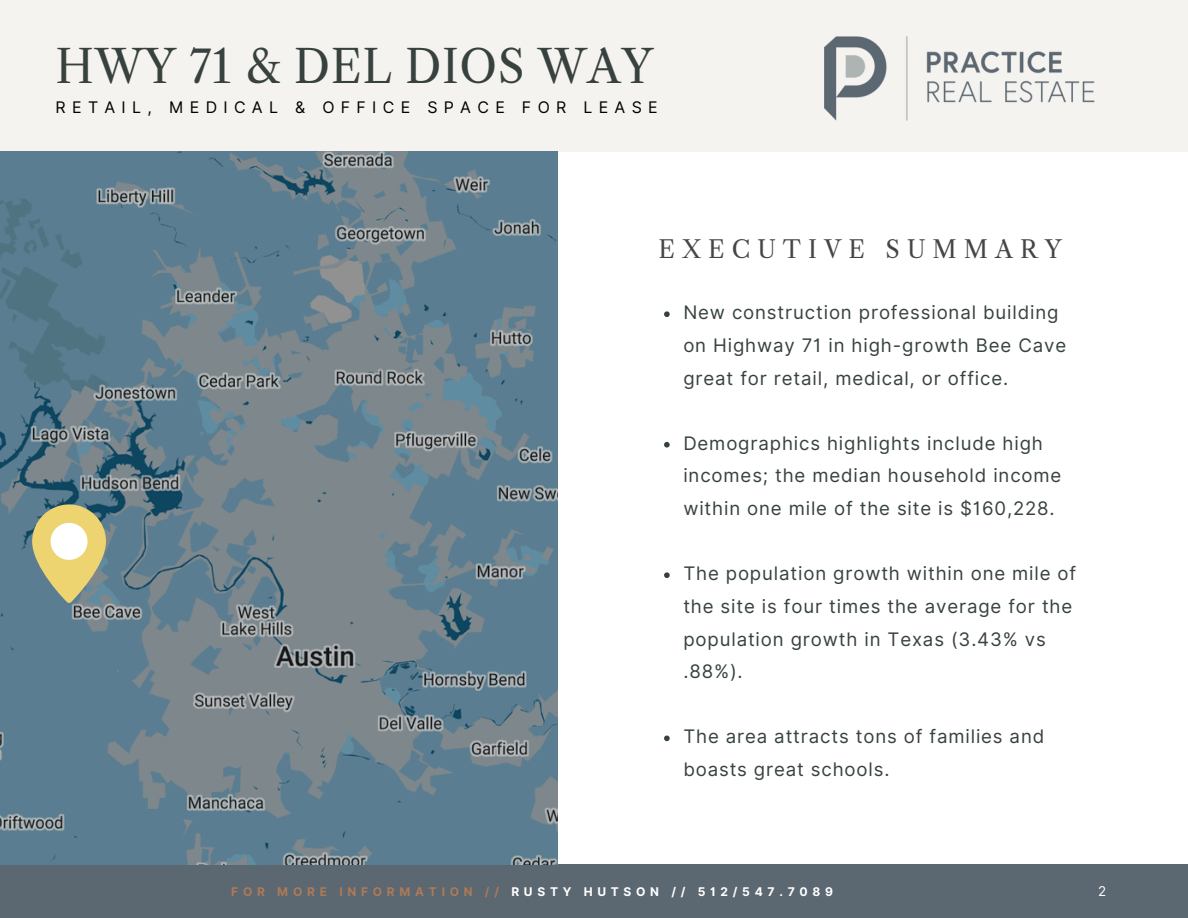
<style>
.page{position:relative;width:1188px;height:918px;background:#fff}
.page>*{position:absolute;margin:0;border:0;box-sizing:border-box;transform-origin:0 0}
.t1{font:45px "Libre Caslon Text";letter-spacing:.01em;color:#37423f}
.t2{font:24px "Libre Caslon Text";letter-spacing:.295em;color:#454545}
.t3{font:18.6px/32.7px "Inter";letter-spacing:.045em;color:#37423f}
.t4{font:15.9px "Inter";letter-spacing:.395em;color:#000}
.t5{font:13.5px "Inter";color:#fff}
.t6{font:700 12px "Inter";letter-spacing:.395em;color:#fff}
.s1{color:#ae7a56}
</style>
<div class="page">
<div style="left:0;top:0;width:1188px;height:152px;background:#f5f3ef"></div>
<div style="left:0;top:864px;width:1188px;height:54px;background:#5b6771"></div>
<img style="left:1px;top:152px;width:557px;height:712px">
<svg style="left:32px;top:482px;width:127px;height:121px;background:#8a998a"></svg>
<svg style="left:664px;top:311px;width:6px;height:6px"></svg>
<svg style="left:664px;top:442px;width:6px;height:6px"></svg>
<svg style="left:664px;top:572px;width:6px;height:6px"></svg>
<svg style="left:664px;top:736px;width:6px;height:5px"></svg>
<img style="left:824px;top:36px;width:271px;height:85px">
<p class="t1" style="left:56px;top:40px;width:599px">HWY 71 &amp; DEL DIOS WAY</p>
<p class="t4" style="left:56px;top:97px;width:604px">RETAIL, MEDICAL &amp; OFFICE SPACE FOR LEASE</p>
<p class="t2" style="left:659px;top:234px;width:405px">EXECUTIVE SUMMARY</p>
<p class="t3" style="left:683px;top:296px;width:384px">New construction professional building on Highway 71 in high-growth Bee Cave great for retail, medical, or office.</p>
<p class="t3" style="left:683px;top:427px;width:380px">Demographics highlights include high incomes; the median household income within one mile of the site is $160,228.</p>
<p class="t3" style="left:683px;top:557px;width:394px">The population growth within one mile of the site is four times the average for the population growth in Texas (3.43% vs .88%).</p>
<p class="t3" style="left:683px;top:720px;width:362px">The area attracts tons of families and boasts great schools.</p>
<p class="t6" style="left:231px;top:885px;width:603px"><span class="s1">FOR MORE INFORMATION //</span> RUSTY HUTSON // 512/547.7089</p>
<p class="t5" style="left:1098px;top:883px;width:10px">2</p>
</div>
